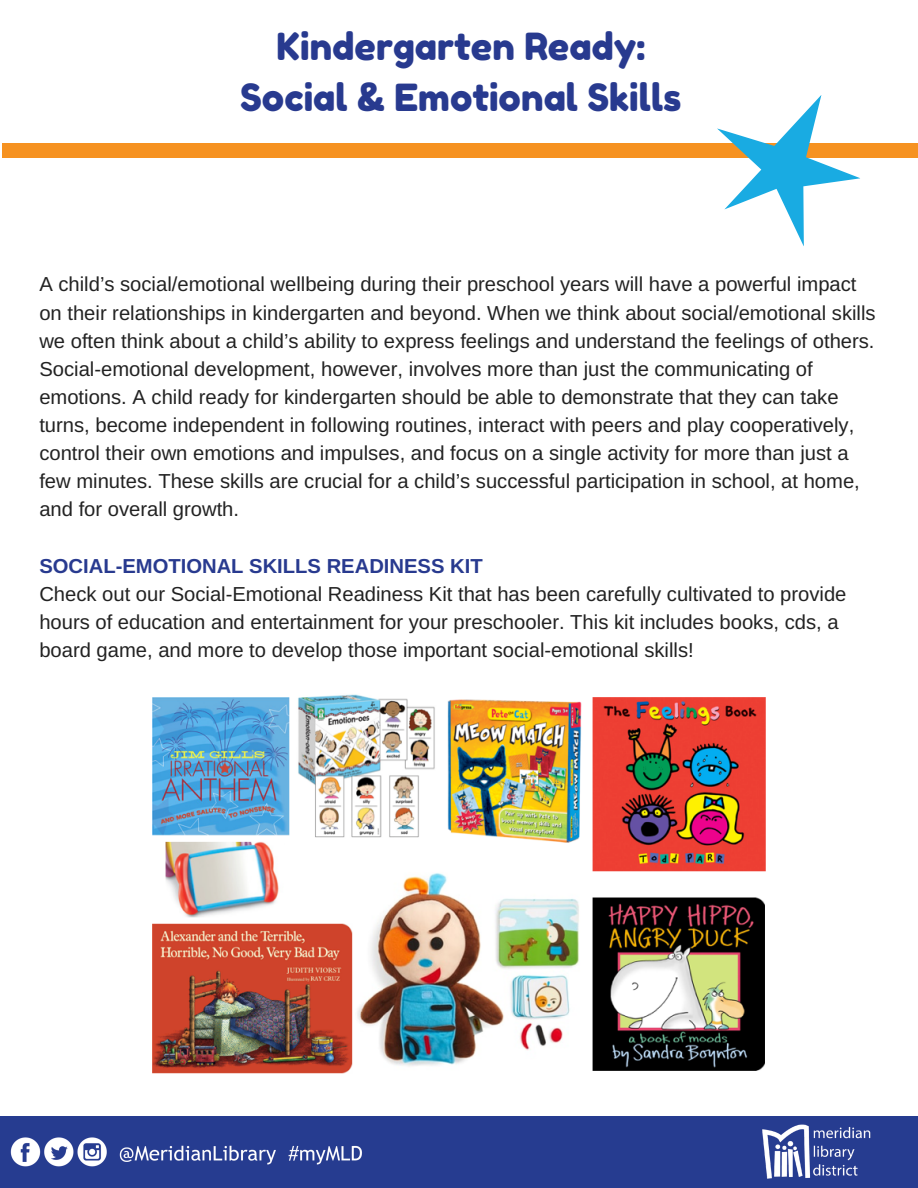
<style>
.page{position:relative;width:918px;height:1188px;background:#fff}
.page>*{position:absolute;margin:0;border:0;box-sizing:border-box;transform-origin:0 0}
.t1{font:37.35px/51.8px "Fredoka One";color:#283a8f;text-align:center}
.t2{font:20.25px/28.2px "Arimo";color:#222}
.t3{font:700 20.25px "Arimo";color:#283a8f}
</style>
<div class="page">
<img style="left:0;top:1116px;width:918px;height:72px">
<div style="left:2px;top:143px;width:916px;height:14px;background:#f69221"></div>
<svg style="left:689px;top:95px;width:194px;height:151px"></svg>
<img style="left:152px;top:694px;width:614px;height:380px">
<h1 class="t1" style="left:240px;top:20px;width:443px">Kindergarten Ready:<br>Social &amp; Emotional Skills</h1>
<p class="t2" style="left:39px;top:270px;width:838px">A child’s social/emotional wellbeing during their preschool years will have a powerful impact on their relationships in kindergarten and beyond. When we think about social/emotional skills we often think about a child’s ability to express feelings and understand the feelings of others.<br>Social-emotional development, however, involves more than just the communicating of emotions. A child ready for kindergarten should be able to demonstrate that they can take turns, become independent in following routines, interact with peers and play cooperatively, control their own emotions and impulses, and focus on a single activity for more than just a few minutes. These skills are crucial for a child’s successful participation in school, at home, and for overall growth.</p>
<p class="t3" style="left:39px;top:554px;width:445px">SOCIAL-EMOTIONAL SKILLS READINESS KIT</p>
<p class="t2" style="left:39px;top:580px;width:809px">Check out our Social-Emotional Readiness Kit that has been carefully cultivated to provide hours of education and entertainment for your preschooler. This kit includes books, cds, a board game, and more to develop those important social-emotional skills!</p>
</div>
